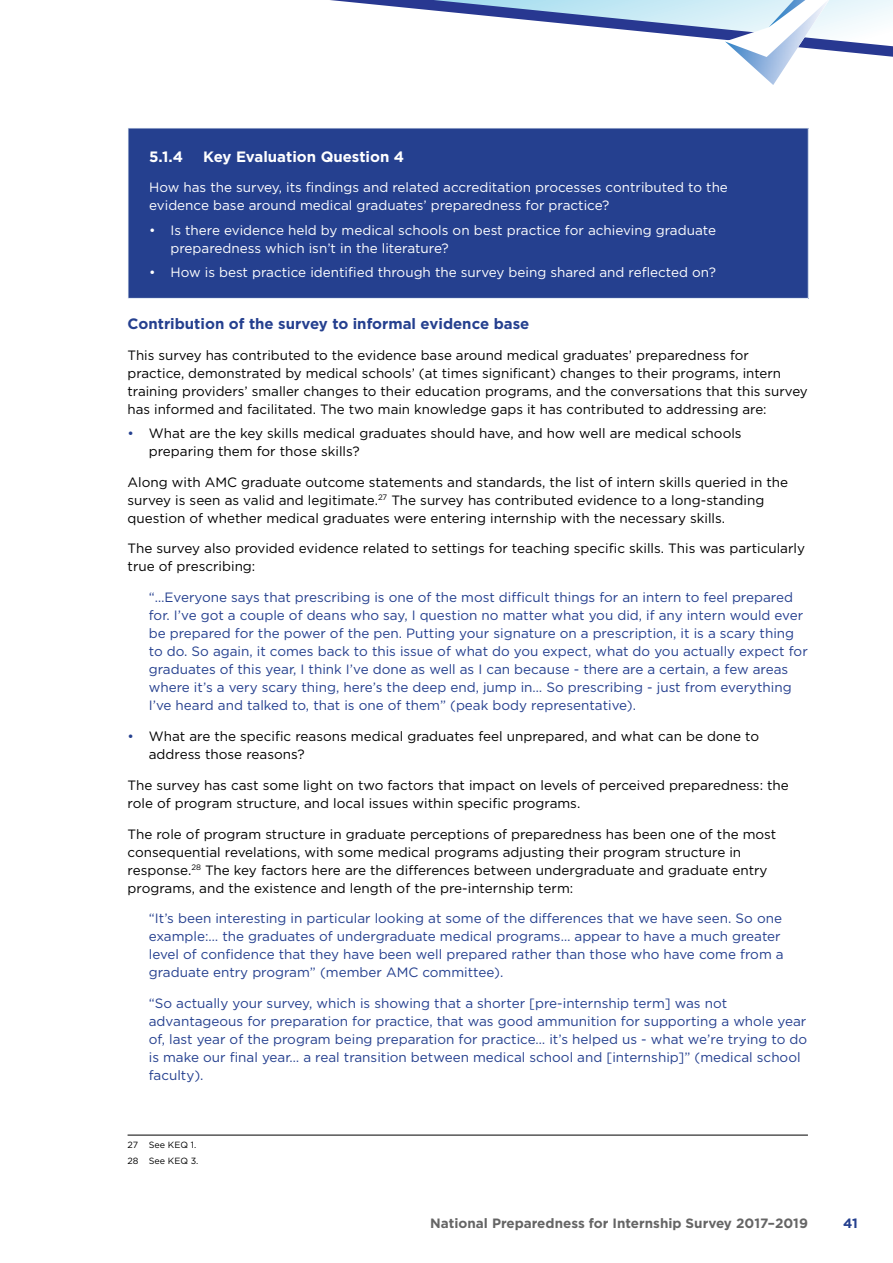
<style>
.page{position:relative;width:893px;height:1263px;background:#fff}
.page>*{position:absolute;margin:0;border:0;box-sizing:border-box;transform-origin:0 0}
.HC{font:700 15px "Gotham";color:#25408f}
.HC-2{font:700 15px "Gotham";color:#fff}
.Body{font:13.5px/18px "Gotham";color:#000}
.BODY_INDENT{font:13.5px/18px "Gotham";color:#25408f}
.Body-2{font:13.5px/18px "Gotham";color:#fff}
.t1{font:700 13.5px "Gotham";color:#656565}
.t2{font:700 13.5px "Gotham";color:#25408f}
.Body-3{font:9px "Gotham";color:#000}
.s1{color:#25408f}
</style>
<div class="page">
<svg style="left:330px;top:0;width:395px;height:40px"></svg>
<svg style="left:830px;top:27px;width:63px;height:30px"></svg>
<img style="left:725px;top:0;width:105px;height:85px">
<div style="left:128px;top:128px;width:680px;height:170px;background:#25408f"></div>
<hr style="left:128px;top:128px;width:681px;height:1px;background:#f6fbfd">
<hr style="left:128px;top:128px;width:1px;height:170px;background:#f6fbfd">
<hr style="left:808px;top:128px;width:1px;height:170px;background:#f6fbfd">
<hr style="left:128px;top:298px;width:681px;height:1px;background:#f6fbfd">
<hr style="left:128px;top:1135px;width:680px;height:1px;background:#000">
<p class="HC-2" style="left:149px;top:148px;width:35px">5.1.4</p>
<p class="HC-2" style="left:203px;top:148px;width:203px">Key Evaluation Question 4</p>
<p class="Body-2" style="left:149px;top:178px;width:580px">How has the survey, its findings and related accreditation processes contributed to the evidence base around medical graduates’ preparedness for practice?</p>
<p class="Body-2" style="left:170px;top:221px;width:547px;text-indent:-21px">• Is there evidence held by medical schools on best practice for achieving graduate preparedness which isn’t in the literature?</p>
<p class="Body-2" style="left:149px;top:263px;width:568px">• How is best practice identified through the survey being shared and reflected on?</p>
<p class="HC" style="left:128px;top:315px;width:403px">Contribution of the survey to informal evidence base</p>
<p class="Body" style="left:128px;top:345px;width:682px">This survey has contributed to the evidence base around medical graduates’ preparedness for practice, demonstrated by medical schools’ (at times significant) changes to their programs, intern training providers’ smaller changes to their education programs, and the conversations that this survey has informed and facilitated. The two main knowledge gaps it has contributed to addressing are:</p>
<p class="Body" style="left:149px;top:424px;width:594px;text-indent:-21px"><span class="s1">•</span> What are the key skills medical graduates should have, and how well are medical schools preparing them for those skills?</p>
<p class="Body" style="left:128px;top:473px;width:662px">Along with AMC graduate outcome statements and standards, the list of intern skills queried in the survey is seen as valid and legitimate.<sup>27</sup> The survey has contributed evidence to a long-standing question of whether medical graduates were entering internship with the necessary skills.</p>
<p class="Body" style="left:128px;top:539px;width:679px">The survey also provided evidence related to settings for teaching specific skills. This was particularly true of prescribing:</p>
<p class="BODY_INDENT" style="left:149px;top:588px;width:660px">“…Everyone says that prescribing is one of the most difficult things for an intern to feel prepared for. I’ve got a couple of deans who say, I question no matter what you did, if any intern would ever be prepared for the power of the pen. Putting your signature on a prescription, it is a scary thing to do. So again, it comes back to this issue of what do you expect, what do you actually expect for graduates of this year, I think I’ve done as well as I can because - there are a certain, a few areas where it’s a very scary thing, here’s the deep end, jump in… So prescribing - just from everything I’ve heard and talked to, that is one of them” (peak body representative).</p>
<p class="Body" style="left:149px;top:727px;width:612px;text-indent:-21px"><span class="s1">•</span> What are the specific reasons medical graduates feel unprepared, and what can be done to address those reasons?</p>
<p class="Body" style="left:128px;top:776px;width:663px">The survey has cast some light on two factors that impact on levels of perceived preparedness: the role of program structure, and local issues within specific programs.</p>
<p class="Body" style="left:128px;top:824px;width:650px">The role of program structure in graduate perceptions of preparedness has been one of the most consequential revelations, with some medical programs adjusting their program structure in response.<sup>28</sup> The key factors here are the differences between undergraduate and graduate entry programs, and the existence and length of the pre-internship term:</p>
<p class="BODY_INDENT" style="left:149px;top:909px;width:636px">“It’s been interesting in particular looking at some of the differences that we have seen. So one example:… the graduates of undergraduate medical programs… appear to have a much greater level of confidence that they have been well prepared rather than those who have come from a graduate entry program” (member AMC committee).</p>
<p class="BODY_INDENT" style="left:149px;top:994px;width:660px">“So actually your survey, which is showing that a shorter [pre-internship term] was not advantageous for preparation for practice, that was good ammunition for supporting a whole year of, last year of the program being preparation for practice… it’s helped us - what we’re trying to do is make our final year… a real transition between medical school and [internship]” (medical school faculty).</p>
<p class="Body-3" style="left:128px;top:1140px;width:70px">27 See KEQ 1.</p>
<p class="Body-3" style="left:128px;top:1156px;width:72px">28 See KEQ 3.</p>
<p class="t1" style="left:430px;top:1216px;width:379px">National Preparedness for Internship Survey 2017–2019</p>
<p class="t2" style="left:843px;top:1216px;width:16px">41</p>
</div>
